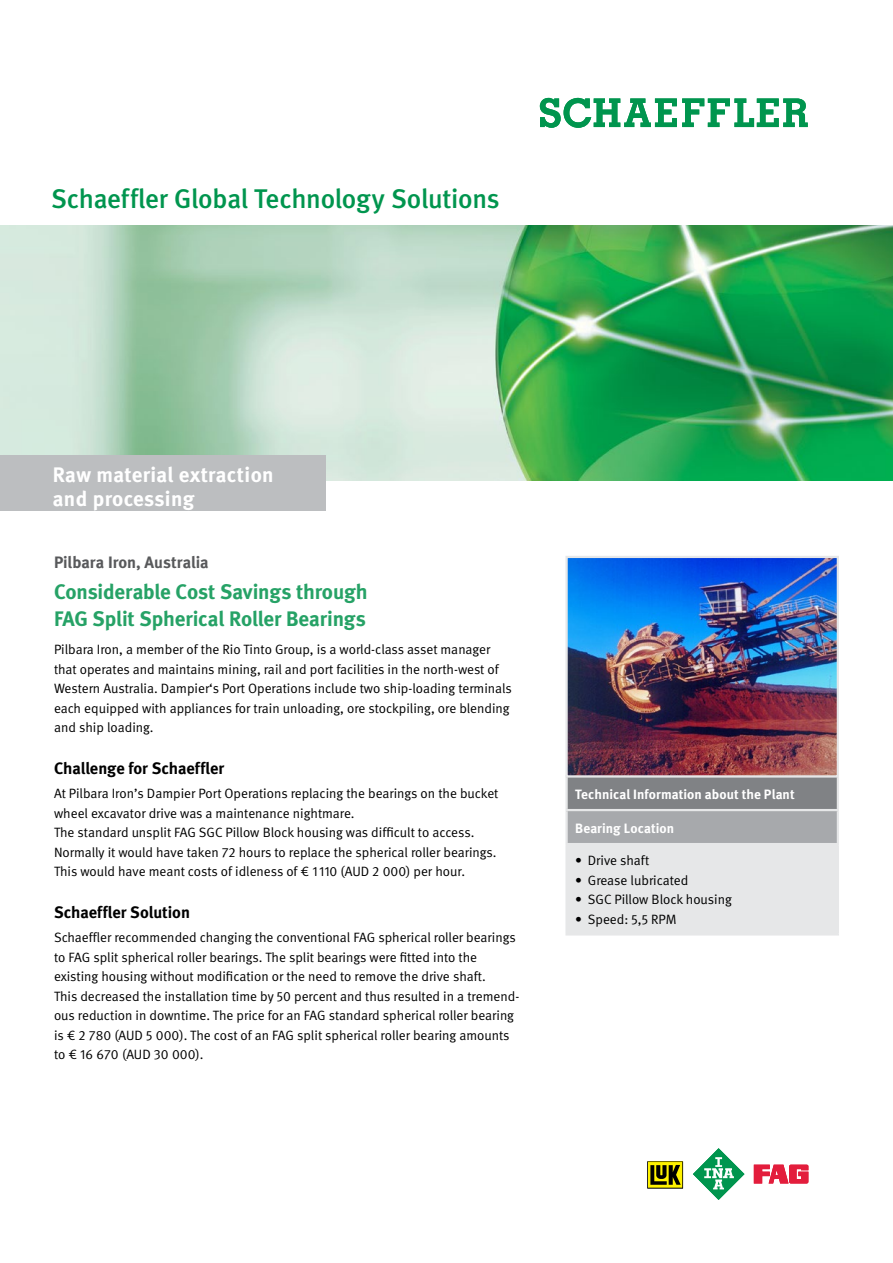
<style>
.page{position:relative;width:893px;height:1263px;background:#fff}
.page>*{position:absolute;margin:0;border:0;box-sizing:border-box;transform-origin:0 0}
.t1{font:500 27px "Meta";letter-spacing:-.01em;color:#00954e}
.t2{font:700 21px/27px "Meta";letter-spacing:-.01em;color:#26a266}
.t3{font:700 21px/24px "Meta";letter-spacing:.02em;color:#fff}
.t4{font:700 16.5px "Meta";letter-spacing:-.005em;color:#000}
.t5{font:700 16.5px "Meta";color:#58595b}
.t6{font:13.5px/19.5px "Meta Normal";color:#000}
.t7{font:700 13.5px "Meta";letter-spacing:.005em;color:#fff}
.t8{font:13.5px "Meta Normal Caps Expert";color:#000}
.s1{font-family:"Meta Normal Caps Expert"}
.s2{font-family:"Meta Normal"}
</style>
<div class="page">
<img style="left:0;top:225px;width:893px;height:255px">
<div style="left:567px;top:776px;width:271px;height:34px;background:#808285"></div>
<div style="left:567px;top:810px;width:271px;height:34px;background:#a7a9ac"></div>
<div style="left:567px;top:844px;width:271px;height:90px;background:#e6e7e8"></div>
<hr style="left:565px;top:809px;width:274px;height:2px;background:#e6e7e8">
<hr style="left:565px;top:843px;width:274px;height:2px;background:#e6e7e8">
<hr style="left:565px;top:933px;width:274px;height:2px;background:#e6e7e8">
<hr style="left:565px;top:777px;width:3px;height:32px;background:#e6e7e8">
<hr style="left:837px;top:777px;width:2px;height:32px;background:#e6e7e8">
<hr style="left:565px;top:811px;width:3px;height:32px;background:#e6e7e8">
<hr style="left:837px;top:811px;width:2px;height:32px;background:#e6e7e8">
<hr style="left:565px;top:845px;width:3px;height:88px;background:#e6e7e8">
<hr style="left:837px;top:845px;width:2px;height:88px;background:#e6e7e8">
<img style="left:568px;top:559px;width:268px;height:215px">
<div style="left:565px;top:556px;width:274px;height:221px;border:2px solid #e6e7e8"></div>
<div style="left:0;top:456px;width:326px;height:55px;background:#bcbec0"></div>
<svg style="left:540px;top:98px;width:268px;height:30px"></svg>
<svg style="left:647px;top:1161px;width:36px;height:27px"></svg>
<svg style="left:754px;top:1165px;width:54px;height:18px"></svg>
<svg style="left:693px;top:1148px;width:52px;height:52px"></svg>
<h1 class="t1" style="left:51px;top:183px;width:450px">Schaeffler Global Technology Solutions</h1>
<h2 class="t3" style="left:53px;top:462px;width:223px">Raw material extraction and processing</h2>
<p class="t5" style="left:54px;top:552px;width:156px">Pilbara Iron, Australia</p>
<h2 class="t2" style="left:54px;top:578px;width:315px">Considerable Cost Savings through<br>FAG Split Spherical Roller Bearings</h2>
<p class="t6" style="left:54px;top:639px;width:459px">Pilbara Iron, a member of the Rio Tinto Group, is a world-class asset manager that operates and maintains mining, rail and port facilities in the north-west of Western Australia. Dampier‘s Port Operations include two ship-loading terminals each equipped with appliances for train unloading, ore stockpiling, ore blending and ship loading.</p>
<p class="t4" style="left:54px;top:758px;width:172px">Challenge for Schaeffler</p>
<p class="t6" style="left:54px;top:783px;width:446px">At Pilbara Iron’s Dampier Port Operations replacing the bearings on the bucket wheel excavator drive was a maintenance nightmare.<br>The standard unsplit FAG SGC Pillow Block housing was difficult to access.<br>Normally it would have taken <span class="s1">72</span> hours to replace the spherical roller bearings.<br>This would have meant costs of idleness of € <span class="s1">1110</span> (AUD <span class="s1">2 000</span>) per hour.</p>
<p class="t4" style="left:54px;top:902px;width:137px">Schaeffler Solution</p>
<p class="t6" style="left:54px;top:927px;width:467px">Schaeffler recommended changing the conventional FAG spherical roller bearings to FAG split spherical roller bearings. The split bearings were fitted into the existing housing without modification or the need to remove the drive shaft.<br>This decreased the installation time by <span class="s1">50</span> percent and thus resulted in a tremend&shy;ous reduction in downtime. The price for an FAG standard spherical roller bearing is € <span class="s1">2 780</span> (AUD <span class="s1">5 000</span>). The cost of an FAG split spherical roller bearing amounts</p>
<p class="t8" style="left:54px;top:1047px;width:151px"><span class="s2">to €</span> 16 670 <span class="s2">(AUD</span> 30 000<span class="s2">).</span></p>
<p class="t7" style="left:575px;top:785px;width:221px">Technical Information about the Plant</p>
<p class="t7" style="left:575px;top:819px;width:100px">Bearing Location</p>
<p class="t6" style="left:575px;top:851px;width:76px">• Drive shaft</p>
<p class="t6" style="left:575px;top:870px;width:115px">• Grease lubricated</p>
<p class="t6" style="left:575px;top:890px;width:158px">• SGC Pillow Block housing</p>
<p class="t6" style="left:575px;top:909px;width:103px">• Speed: <span class="s1">5</span>,<span class="s1">5</span> RPM</p>
</div>
